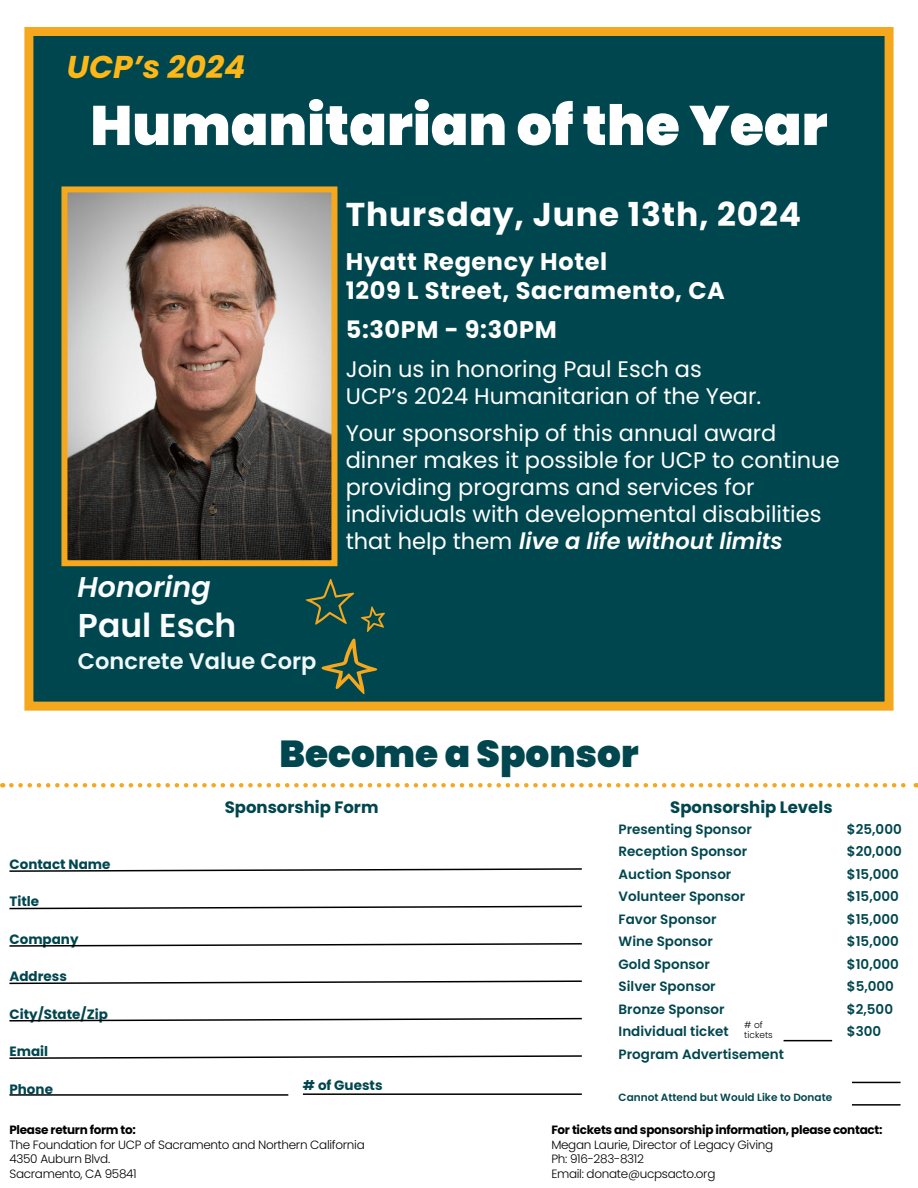
<style>
.page{position:relative;width:918px;height:1188px;background:#fff}
.page>*{position:absolute;margin:0;border:0;box-sizing:border-box;transform-origin:0 0}
.t1{font:900 55.5px "Poppins";color:#fff}
.t2{font:900 37.5px "Poppins";color:#00464e}
.t3{font:700 33px "Poppins";letter-spacing:.025em;color:#fff}
.t4{font:600 33px "Poppins";color:#fafdff}
.t5{font:italic 700 31.5px "Poppins";color:#fdb717}
.t6{font:italic 600 28.5px "Poppins";color:#fafdff}
.t7{font:700 24px/28.8px "Poppins";letter-spacing:.025em;color:#fff}
.t8{font:22.5px/27px "Poppins";color:#fff}
.t9{font:600 22.5px "Poppins";color:#eff8fa}
.t10{font:700 16.5px "Poppins";color:#00464e}
.t11{font:600 13.5px/22.5px "Poppins";color:#00464e}
.t12{font:700 13.5px "Poppins";color:#00464e}
.t13{font:300 12px/14.4px "Poppins";letter-spacing:-.025em;color:#000}
.t14{font:700 12px "Poppins";letter-spacing:-.025em;color:#000}
.t15{font:600 10.5px "Poppins";color:#00464e}
.t16{font:300 9px/10.8px "Poppins";color:#000}
.s1{font-weight:600;font-style:italic}
</style>
<div class="page">
<div style="left:24px;top:27px;width:870px;height:684px;background:#00464e;border:9px solid #f5a81d"></div>
<hr style="left:9px;top:1094px;width:279px;height:2px;background:#000">
<hr style="left:303px;top:1093px;width:279px;height:2px;background:#000">
<svg style="left:9px;top:1055px;width:573px;height:4px"></svg>
<svg style="left:9px;top:1017px;width:573px;height:5px"></svg>
<svg style="left:9px;top:905px;width:573px;height:5px"></svg>
<svg style="left:9px;top:943px;width:573px;height:4px"></svg>
<svg style="left:9px;top:980px;width:573px;height:5px"></svg>
<svg style="left:9px;top:868px;width:573px;height:4px"></svg>
<svg style="left:11px;top:783px;width:906px;height:5px"></svg>
<svg style="left:306px;top:579px;width:48px;height:46px"></svg>
<svg style="left:360px;top:606px;width:25px;height:26px"></svg>
<svg style="left:321px;top:639px;width:56px;height:56px"></svg>
<hr style="left:852px;top:1104px;width:49px;height:2px;background:#000">
<hr style="left:852px;top:1082px;width:49px;height:1px;background:#000">
<hr style="left:784px;top:1040px;width:48px;height:1px;background:#000">
<img style="left:68px;top:193px;width:262px;height:366px">
<div style="left:61px;top:186px;width:276px;height:380px;border:6px solid #f5a81d"></div>
<h3 class="t5" style="left:67px;top:49px;width:180px">UCP’s 2024</h3>
<h1 class="t1" style="left:90px;top:93px;width:739px">Humanitarian of the Year</h1>
<p class="t6" style="left:77px;top:571px;width:135px">Honoring</p>
<h3 class="t4" style="left:78px;top:606px;width:160px">Paul Esch</h3>
<p class="t9" style="left:78px;top:648px;width:240px">Concrete Value Corp</p>
<h3 class="t3" style="left:346px;top:195px;width:457px">Thursday, June 13th, 2024</h3>
<p class="t7" style="left:346px;top:247px;width:381px">Hyatt Regency Hotel<br>1209 L Street, Sacramento, CA</p>
<p class="t7" style="left:346px;top:316px;width:212px">5:30PM - 9:30PM</p>
<p class="t8" style="left:346px;top:356px;width:417px">Join us in honoring Paul Esch as<br>UCP’s 2024 Humanitarian of the Year.</p>
<p class="t8" style="left:346px;top:420px;width:495px">Your sponsorship of this annual award dinner makes it possible for UCP to continue providing programs and services for individuals with developmental disabilities that help them <span class="s1">live a life without limits</span></p>
<h2 class="t2" style="left:279px;top:732px;width:361px">Become a Sponsor</h2>
<p class="t10" style="left:225px;top:798px;width:155px">Sponsorship Form</p>
<p class="t12" style="left:9px;top:856px;width:103px">Contact Name</p>
<p class="t12" style="left:9px;top:894px;width:31px">Title</p>
<p class="t12" style="left:9px;top:931px;width:71px">Company</p>
<p class="t12" style="left:9px;top:969px;width:59px">Address</p>
<p class="t12" style="left:9px;top:1006px;width:100px">City/State/Zip</p>
<p class="t12" style="left:9px;top:1044px;width:40px">Email</p>
<p class="t12" style="left:9px;top:1081px;width:45px">Phone</p>
<p class="t12" style="left:303px;top:1078px;width:81px"># of Guests</p>
<p class="t14" style="left:9px;top:1123px;width:128px">Please return form to:</p>
<p class="t13" style="left:9px;top:1137px;width:357px">The Foundation for UCP of Sacramento and Northern California<br>4350 Auburn Blvd.<br>Sacramento, CA 95841</p>
<p class="t10" style="left:670px;top:798px;width:164px">Sponsorship Levels</p>
<p class="t11" style="left:619px;top:818px;width:167px">Presenting Sponsor<br>Reception Sponsor<br>Auction Sponsor<br>Volunteer Sponsor<br>Favor Sponsor<br>Wine Sponsor<br>Gold Sponsor<br>Silver Sponsor<br>Bronze Sponsor<br>Individual ticket<br>Program Advertisement</p>
<p class="t11" style="left:847px;top:818px;width:56px">$25,000 $20,000 $15,000 $15,000 $15,000 $15,000 $10,000 $5,000 $2,500 $300</p>
<p class="t16" style="left:744px;top:1019px;width:30px"># of tickets</p>
<p class="t15" style="left:619px;top:1091px;width:215px">Cannot Attend but Would Like to Donate</p>
<p class="t14" style="left:551px;top:1123px;width:333px">For tickets and sponsorship information, please contact:</p>
<p class="t13" style="left:551px;top:1137px;width:223px">Megan Laurie, Director of Legacy Giving<br>Ph: 916-283-8312<br>Email: donate@ucpsacto.org</p>
</div>
